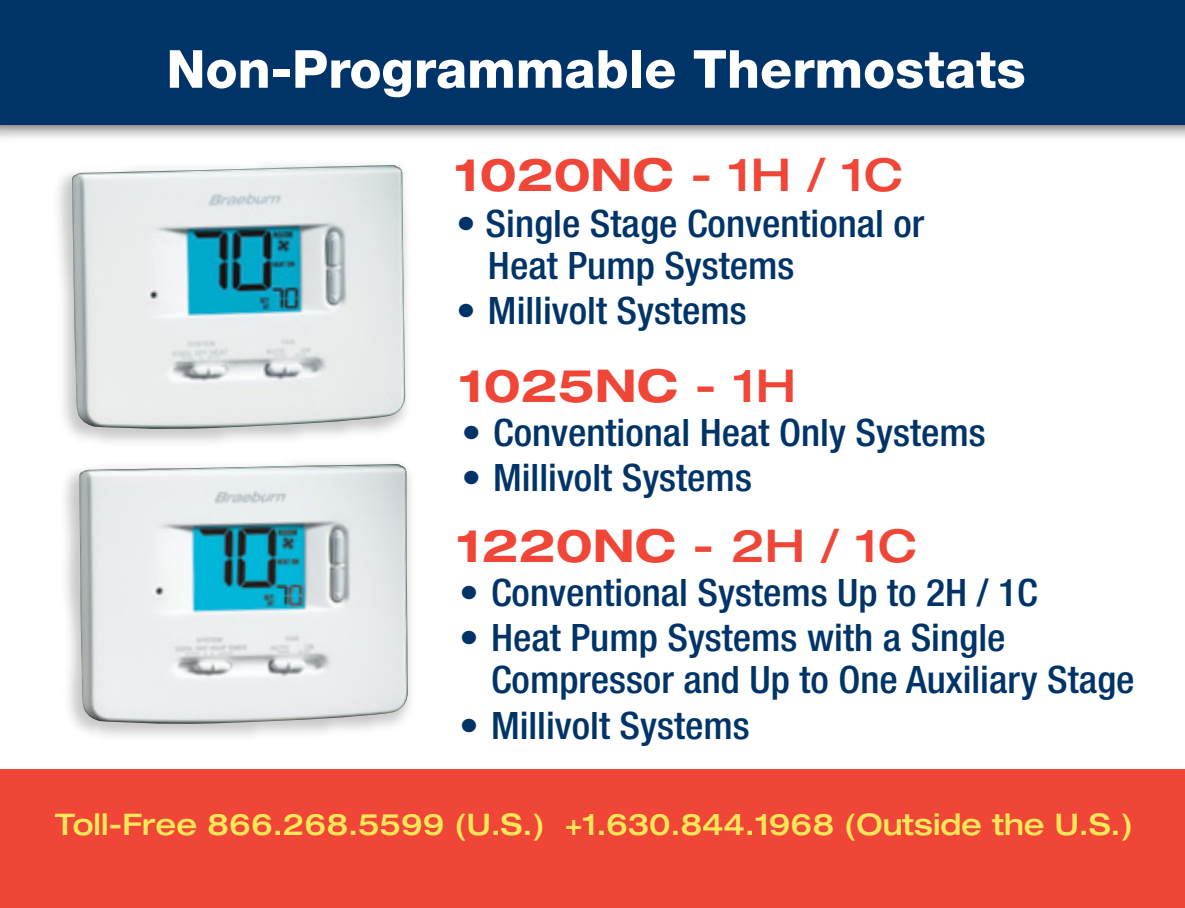
<style>
.page{position:relative;width:1185px;height:908px;background:#fff}
.page>*{position:absolute;margin:0;border:0;box-sizing:border-box;transform-origin:0 0}
.t1{font:800 52.5px "Helvetica Neue LT Std";color:#fff}
.t2{font:700 expanded 45.15px "Helvetica Neue LT Std";color:#ef4638}
.t3{font:500 condensed 37.8px/42px "Helvetica Neue LT Std";color:#003468;scale:1.05 1}
.t4{font:500 expanded 29.75px "Helvetica Neue LT Std";color:#ffe858}
.s1{font-weight:500}
</style>
<div class="page">
<div style="left:0;top:769px;width:1184px;height:138px;background:#ef4638"></div>
<img style="left:0;top:124px;width:1184px;height:14px">
<div style="left:0;top:0;width:1184px;height:124px;background:#003468"></div>
<img style="left:72px;top:165px;width:334px;height:266px">
<img style="left:79px;top:464px;width:329px;height:261px">
<p class="t1" style="left:166px;top:38px;width:860px">Non-Programmable Thermostats</p>
<p class="t2" style="left:454px;top:146px;width:450px">1020NC <span class="s1">- 1H / 1C</span></p>
<p class="t3" style="left:488px;top:202px;width:417px;text-indent:-32px">• Single Stage Conventional or<br>Heat Pump Systems</p>
<p class="t3" style="left:456px;top:289px;width:278px">• Millivolt Systems</p>
<p class="t2" style="left:459px;top:357px;width:339px">1025NC <span class="s1">- 1H</span></p>
<p class="t3" style="left:461px;top:410px;width:501px">• Conventional Heat Only Systems</p>
<p class="t3" style="left:461px;top:456px;width:278px">• Millivolt Systems</p>
<p class="t2" style="left:456px;top:517px;width:462px">1220NC <span class="s1">- 2H / 1C</span></p>
<p class="t3" style="left:459px;top:570px;width:552px">• Conventional Systems Up to 2H / 1C</p>
<p class="t3" style="left:491px;top:616px;width:614px;text-indent:-32px">• Heat Pump Systems with a Single<br>Compressor and Up to One Auxiliary Stage</p>
<p class="t3" style="left:459px;top:703px;width:278px">• Millivolt Systems</p>
<p class="t4" style="left:55px;top:805px;width:1079px">Toll-Free 866.268.5599 (U.S.) +1.630.844.1968 (Outside the U.S.)</p>
</div>
